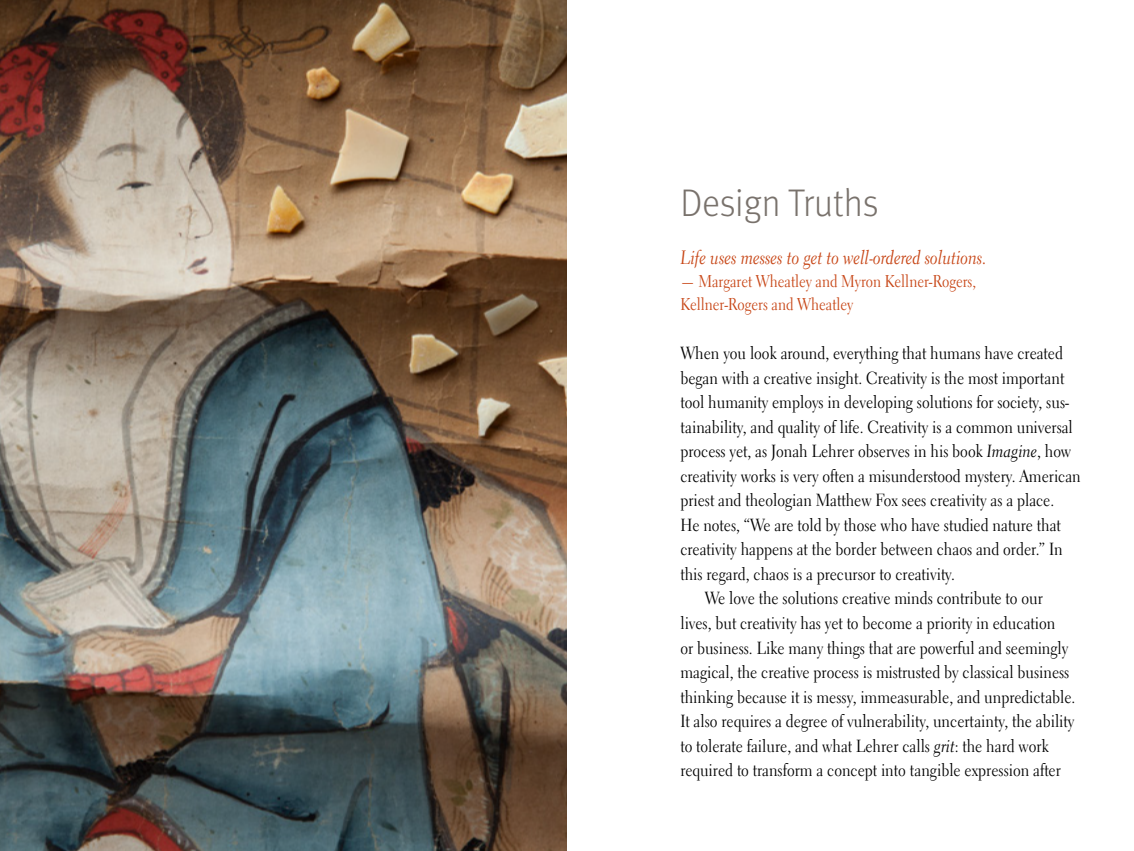
<style>
.page{position:relative;width:1134px;height:851px;background:#fff}
.page>*{position:absolute;margin:0;border:0;box-sizing:border-box;transform-origin:0 0}
.t1{font:300 38.5px "Meta";color:#79726c;scale:.95 1}
.t2{font:19.25px "Electra LT Std Cursive";color:#c74515;scale:.85 1}
.t3{font:17.5px "Electra LT Std";color:#000;scale:.88 1}
.t4{font:17.15px/23.3px "Electra LT Std";color:#c74515;scale:.85 1}
.s1{font-family:"Electra LT Std Cursive"}
</style>
<div class="page">
<img style="left:0;top:0;width:567px;height:850px">
<h1 class="t1" style="left:680px;top:181px;width:210px">Design Truths</h1>
<p class="t2" style="left:680px;top:245px;width:362px">Life uses messes to get to well-ordered solutions.</p>
<p class="t4" style="left:680px;top:269px;width:349px">— Margaret Wheatley and Myron Kellner-Rogers,<br>Kellner-Rogers and Wheatley</p>
<p class="t3" style="left:680px;top:342px;width:436px">When you look around, everything that humans have created</p>
<p class="t3" style="left:680px;top:367px;width:438px">began with a creative insight. Creativity is the most important</p>
<p class="t3" style="left:680px;top:391px;width:443px">tool humanity employs in developing solutions for society, sus-</p>
<p class="t3" style="left:680px;top:416px;width:448px">tainability, and quality of life. Creativity is a common universal</p>
<p class="t3" style="left:680px;top:440px;width:445px">process yet, as Jonah Lehrer observes in his book <span class="s1">Imagine</span>, how</p>
<p class="t3" style="left:680px;top:465px;width:457px">creativity works is very often a misunderstood mystery. American</p>
<p class="t3" style="left:680px;top:489px;width:426px">priest and theologian Matthew Fox sees creativity as a place.</p>
<p class="t3" style="left:680px;top:514px;width:434px">He notes, “We are told by those who have studied nature that</p>
<p class="t3" style="left:680px;top:538px;width:436px">creativity happens at the border between chaos and order.” In</p>
<p class="t3" style="left:680px;top:563px;width:314px">this regard, chaos is a precursor to creativity.</p>
<p class="t3" style="left:705px;top:587px;width:386px">We love the solutions creative minds contribute to our</p>
<p class="t3" style="left:680px;top:612px;width:428px">lives, but creativity has yet to become a priority in education</p>
<p class="t3" style="left:680px;top:636px;width:443px">or business. Like many things that are powerful and seemingly</p>
<p class="t3" style="left:680px;top:661px;width:444px">magical, the creative process is mistrusted by classical business</p>
<p class="t3" style="left:680px;top:685px;width:450px">thinking because it is messy, immeasurable, and unpredictable.</p>
<p class="t3" style="left:680px;top:710px;width:449px">It also requires a degree of vulnerability, uncertainty, the ability</p>
<p class="t3" style="left:680px;top:734px;width:420px">to tolerate failure, and what Lehrer calls <span class="s1">grit</span>: the hard work</p>
<p class="t3" style="left:680px;top:759px;width:434px">required to transform a concept into tangible expression after</p>
</div>
